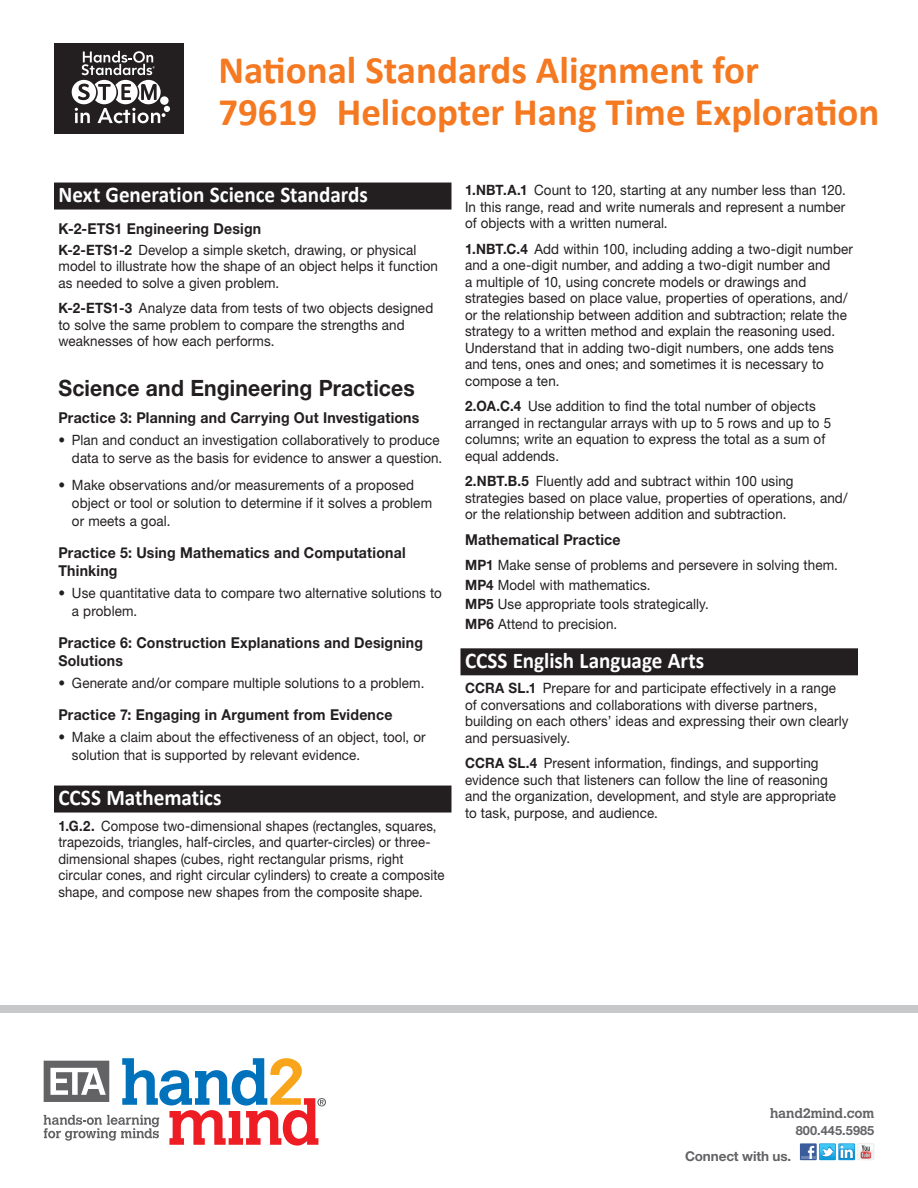
<style>
.page{position:relative;width:918px;height:1188px;background:#fff}
.page>*{position:absolute;margin:0;border:0;box-sizing:border-box;transform-origin:0 0}
.TRH_Tea_Running_Head{font:700 39px/42px "Calibri";color:#f47921}
.IFC_H1{font:700 22.5px "Calibri";color:#fff;scale:.94 1}
.IFC_H3{font:700 22.5px "Helvetica Neue LT Std";letter-spacing:.005em;color:#231f20;scale:.94 1}
.IFC_H3-2{font:700 15px/18px "Helvetica Neue LT Std";letter-spacing:.015em;color:#231f20;scale:.94 1}
.IFC_Body{font:700 15px "Helvetica Neue LT Std";letter-spacing:.015em;color:#231f20;scale:.94 1}
.IFC_Body-2{font:14.25px/16.5px "Helvetica Neue LT Std";letter-spacing:.005em;color:#231f20;scale:.94 1}
.IFC_Body_bullet{font:14.25px/18px "Helvetica Neue LT Std";letter-spacing:.005em;color:#231f20;scale:.94 1}
.IFC_Body-3{font:14.25px/16.5px "Helvetica Neue LT Std";letter-spacing:.005em;color:#231f20;scale:.92 1}
.t1{font:700 13.5px "Helvetica Neue LT Std";letter-spacing:-.01em;color:#636366}
.t2{font:700 13.5px "Calvert MT Std";letter-spacing:-.01em;color:#636366}
.t3{font:700 12.75px "Helvetica Neue LT Std";letter-spacing:.005em;color:#636366}
.s1{font-weight:700}
</style>
<div class="page">
<div style="left:54px;top:183px;width:398px;height:27px;background:#231f20"></div>
<div style="left:54px;top:786px;width:398px;height:27px;background:#231f20"></div>
<div style="left:460px;top:648px;width:398px;height:27px;background:#231f20"></div>
<div style="left:54px;top:43px;width:130px;height:91px;background:#231f20"></div>
<svg style="left:72px;top:51px;width:98px;height:72px"></svg>
<div style="left:0;top:1005px;width:918px;height:7px;background:#c7c8ca"></div>
<svg style="left:44px;top:1058px;width:282px;height:88px"></svg>
<div style="left:797px;top:1141px;width:80px;height:22px;background:linear-gradient(to right,#fefefe,#fff)"></div>
<svg style="left:800px;top:1143px;width:17px;height:17px"></svg>
<svg style="left:819px;top:1143px;width:17px;height:17px"></svg>
<svg style="left:838px;top:1143px;width:17px;height:17px"></svg>
<div style="left:857px;top:1143px;width:17px;height:17px;background:#eff0ef"></div>
<svg style="left:801px;top:1144px;width:72px;height:15px"></svg>
<p class="TRH_Tea_Running_Head" style="left:218px;top:47px;width:663px">National Standards Alignment for<br>79619 Helicopter Hang Time Exploration</p>
<p class="IFC_H1" style="left:58px;top:181px;width:331px">Next Generation Science Standards</p>
<p class="IFC_H3-2" style="left:58px;top:219px;width:217px">K-2-ETS1 Engineering Design</p>
<p class="IFC_Body-2" style="left:58px;top:241px;width:405px"><span class="s1">K-2-ETS1-2</span> Develop a simple sketch, drawing, or physical model to illustrate how the shape of an object helps it function as needed to solve a given problem.</p>
<p class="IFC_Body-2" style="left:58px;top:300px;width:400px"><span class="s1">K-2-ETS1-3</span> Analyze data from tests of two objects designed to solve the same problem to compare the strengths and weaknesses of how each performs.</p>
<p class="IFC_H3" style="left:58px;top:374px;width:381px">Science and Engineering Practices</p>
<p class="IFC_H3-2" style="left:58px;top:408px;width:385px">Practice 3: Planning and Carrying Out Investigations</p>
<p class="IFC_Body_bullet" style="left:58px;top:431px;width:410px;text-align:right">• Plan and conduct an investigation collaboratively to produce data to serve as the basis for evidence to answer a question.</p>
<p class="IFC_Body_bullet" style="left:72px;top:476px;width:385px;text-indent:-13px">• Make observations and/or measurements of a proposed object or tool or solution to determine if it solves a problem or meets a goal.</p>
<p class="IFC_H3-2" style="left:58px;top:543px;width:371px">Practice 5: Using Mathematics and Computational<br>Thinking</p>
<p class="IFC_Body_bullet" style="left:72px;top:584px;width:395px;text-indent:-13px">• Use quantitative data to compare two alternative solutions to a problem.</p>
<p class="IFC_H3-2" style="left:58px;top:633px;width:389px">Practice 6: Construction Explanations and Designing<br>Solutions</p>
<p class="IFC_Body_bullet" style="left:58px;top:674px;width:391px">• Generate and/or compare multiple solutions to a problem.</p>
<p class="IFC_H3-2" style="left:58px;top:705px;width:357px">Practice 7: Engaging in Argument from Evidence</p>
<p class="IFC_Body_bullet" style="left:72px;top:728px;width:378px;text-indent:-13px">• Make a claim about the effectiveness of an object, tool, or solution that is supported by relevant evidence.</p>
<p class="IFC_H1" style="left:58px;top:784px;width:175px">CCSS Mathematics</p>
<p class="IFC_Body-3" style="left:58px;top:817px;width:421px"><span class="s1">1.G.2.</span> Compose two-dimensional shapes (rectangles, squares, trapezoids, triangles, half-circles, and quarter-circles) or three&shy;dimensional shapes (cubes, right rectangular prisms, right circular cones, and right circular cylinders) to create a composite shape, and compose new shapes from the composite shape.</p>
<p class="IFC_Body-2" style="left:465px;top:182px;width:407px;text-align:justify"><span class="s1">1.NBT.A.1</span> Count to 120, starting at any number less than 120.<br>In this range, read and write numerals and represent a number of objects with a written numeral.</p>
<p class="IFC_Body-2" style="left:465px;top:240px;width:414px"><span class="s1">1.NBT.C.4</span> Add within 100, including adding a two-digit number and a one-digit number, and adding a two-digit number and<br>a multiple of 10, using concrete models or drawings and strategies based on place value, properties of operations, and/ or the relationship between addition and subtraction; relate the strategy to a written method and explain the reasoning used.<br>Understand that in adding two-digit numbers, one adds tens and tens, ones and ones; and sometimes it is necessary to compose a ten.</p>
<p class="IFC_Body-2" style="left:465px;top:398px;width:391px"><span class="s1">2.OA.C.4</span> Use addition to find the total number of objects arranged in rectangular arrays with up to 5 rows and up to 5 columns; write an equation to express the total as a sum of equal addends.</p>
<p class="IFC_Body-2" style="left:465px;top:473px;width:409px"><span class="s1">2.NBT.B.5</span> Fluently add and subtract within 100 using strategies based on place value, properties of operations, and/ or the relationship between addition and subtraction.</p>
<p class="IFC_Body" style="left:465px;top:530px;width:167px">Mathematical Practice</p>
<p class="IFC_Body-2" style="left:465px;top:557px;width:398px"><span class="s1">MP1</span> Make sense of problems and persevere in solving them.</p>
<p class="IFC_Body-2" style="left:465px;top:576px;width:199px"><span class="s1">MP4</span> Model with mathematics.</p>
<p class="IFC_Body-2" style="left:465px;top:596px;width:261px"><span class="s1">MP5</span> Use appropriate tools strategically.</p>
<p class="IFC_Body-2" style="left:465px;top:615px;width:163px"><span class="s1">MP6</span> Attend to precision.</p>
<p class="IFC_H1" style="left:465px;top:646px;width:256px">CCSS English Language Arts</p>
<p class="IFC_Body-2" style="left:465px;top:680px;width:410px"><span class="s1">CCRA SL.1</span> Prepare for and participate effectively in a range of conversations and collaborations with diverse partners, building on each others’ ideas and expressing their own clearly and persuasively.</p>
<p class="IFC_Body-2" style="left:465px;top:755px;width:396px"><span class="s1">CCRA SL.4</span> Present information, findings, and supporting evidence such that listeners can follow the line of reasoning and the organization, development, and style are appropriate to task, purpose, and audience.</p>
<p class="t2" style="left:770px;top:1105px;width:106px">hand2mind.com</p>
<p class="t3" style="left:796px;top:1123px;width:80px">800.445.5985</p>
<p class="t1" style="left:685px;top:1148px;width:108px">Connect with us.</p>
</div>
